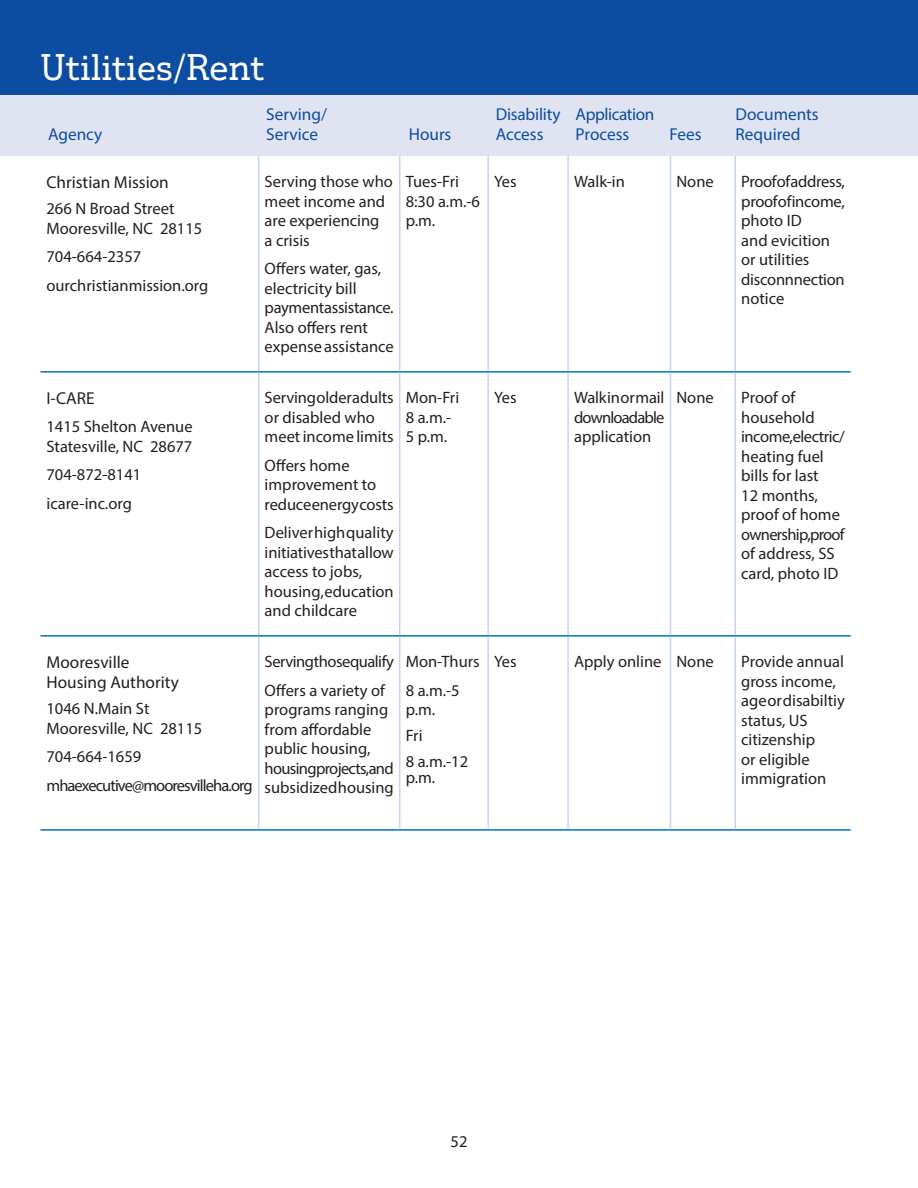
<style>
.page{position:relative;width:918px;height:1188px;background:#fff}
.page>*{position:absolute;margin:0;border:0;box-sizing:border-box;transform-origin:0 0}
.t1{font:36px "Justus Pro";color:#fff}
.t2{font:17.25px/19.5px "Myriad Pro";color:#0d4da1}
.table_text{font:17.25px/20.2px "Myriad Pro";color:#231f20}
.t3{font:17.25px/19.5px "Myriad Pro";letter-spacing:-.025em;color:#0d4da1}
.table_text-2{font:16.5px/19.5px "Myriad Pro";color:#231f20}
.table_text-3{font:16.5px "Myriad Pro";letter-spacing:-.055em;color:#231f20}
.table_text-4{font:16.5px "Myriad Pro";letter-spacing:-.03em;color:#231f20}
</style>
<div class="page">
<div style="left:0;top:94px;width:918px;height:62px;background:#e0e4f2"></div>
<div style="left:0;top:0;width:918px;height:94px;background:#0d4da1"></div>
<hr style="left:258px;top:156px;width:1px;height:215px;background:#c6d5ed">
<hr style="left:399px;top:156px;width:1px;height:215px;background:#c6d5ed">
<hr style="left:487px;top:156px;width:2px;height:215px;background:#c6d5ed">
<hr style="left:567px;top:156px;width:2px;height:215px;background:#c6d5ed">
<hr style="left:670px;top:156px;width:1px;height:215px;background:#c6d5ed">
<hr style="left:735px;top:156px;width:1px;height:215px;background:#c6d5ed">
<hr style="left:258px;top:373px;width:1px;height:262px;background:#c6d5ed">
<hr style="left:399px;top:373px;width:1px;height:262px;background:#c6d5ed">
<hr style="left:487px;top:373px;width:2px;height:262px;background:#c6d5ed">
<hr style="left:567px;top:373px;width:2px;height:262px;background:#c6d5ed">
<hr style="left:670px;top:373px;width:1px;height:262px;background:#c6d5ed">
<hr style="left:735px;top:373px;width:1px;height:262px;background:#c6d5ed">
<hr style="left:258px;top:637px;width:1px;height:192px;background:#c6d5ed">
<hr style="left:399px;top:637px;width:1px;height:192px;background:#c6d5ed">
<hr style="left:487px;top:637px;width:2px;height:192px;background:#c6d5ed">
<hr style="left:567px;top:637px;width:2px;height:192px;background:#c6d5ed">
<hr style="left:670px;top:637px;width:1px;height:192px;background:#c6d5ed">
<hr style="left:735px;top:637px;width:1px;height:192px;background:#c6d5ed">
<hr style="left:40px;top:371px;width:219px;height:2px;background:#0072bc">
<hr style="left:259px;top:371px;width:141px;height:2px;background:#0072bc">
<hr style="left:400px;top:371px;width:88px;height:2px;background:#0072bc">
<hr style="left:488px;top:371px;width:80px;height:2px;background:#0072bc">
<hr style="left:568px;top:371px;width:102px;height:2px;background:#0072bc">
<hr style="left:670px;top:371px;width:65px;height:2px;background:#0072bc">
<hr style="left:735px;top:371px;width:116px;height:2px;background:#0072bc">
<hr style="left:40px;top:635px;width:219px;height:2px;background:#0072bc">
<hr style="left:259px;top:635px;width:141px;height:2px;background:#0072bc">
<hr style="left:400px;top:635px;width:88px;height:2px;background:#0072bc">
<hr style="left:488px;top:635px;width:80px;height:2px;background:#0072bc">
<hr style="left:568px;top:635px;width:102px;height:2px;background:#0072bc">
<hr style="left:670px;top:635px;width:65px;height:2px;background:#0072bc">
<hr style="left:735px;top:635px;width:116px;height:2px;background:#0072bc">
<hr style="left:40px;top:829px;width:219px;height:2px;background:#0072bc">
<hr style="left:259px;top:829px;width:141px;height:2px;background:#0072bc">
<hr style="left:400px;top:829px;width:88px;height:2px;background:#0072bc">
<hr style="left:488px;top:829px;width:80px;height:2px;background:#0072bc">
<hr style="left:568px;top:829px;width:102px;height:2px;background:#0072bc">
<hr style="left:670px;top:829px;width:65px;height:2px;background:#0072bc">
<hr style="left:735px;top:829px;width:116px;height:2px;background:#0072bc">
<p class="t1" style="left:40px;top:45px;width:226px">Utilities/Rent</p>
<p class="t2" style="left:48px;top:125px;width:56px">Agency</p>
<p class="t2" style="left:266px;top:105px;width:62px">Serving/</p>
<p class="t2" style="left:266px;top:124px;width:53px">Service</p>
<p class="t2" style="left:409px;top:124px;width:44px">Hours</p>
<p class="t2" style="left:496px;top:105px;width:66px">Disability<br>Access</p>
<p class="t3" style="left:576px;top:105px;width:80px">Application<br>Process</p>
<p class="t2" style="left:670px;top:124px;width:33px">Fees</p>
<p class="t2" style="left:735px;top:105px;width:85px">Documents<br>Required</p>
<p class="table_text" style="left:46px;top:172px;width:124px">Christian Mission</p>
<p class="table_text-2" style="left:46px;top:198px;width:157px">266 N Broad Street<br>Mooresville, NC 28115</p>
<p class="table_text-2" style="left:46px;top:247px;width:96px">704-664-2357</p>
<p class="table_text-2" style="left:46px;top:275px;width:163px">ourchristianmission.org</p>
<p class="table_text" style="left:46px;top:387px;width:50px">I-CARE</p>
<p class="table_text-2" style="left:46px;top:417px;width:148px">1415 Shelton Avenue<br>Statesville, NC 28677</p>
<p class="table_text-2" style="left:46px;top:465px;width:96px">704-872-8141</p>
<p class="table_text-2" style="left:46px;top:494px;width:87px">icare-inc.org</p>
<p class="table_text-2" style="left:265px;top:172px;width:130px">Serving those who meet income and are experiencing<br>a crisis</p>
<p class="table_text-2" style="left:265px;top:259px;width:131px">Offers water, gas, electricity bill payment assistance.<br>Also offers rent expense assistance</p>
<p class="table_text-2" style="left:406px;top:172px;width:76px">Tues-Fri<br>8:30 a.m.-6 p.m.</p>
<p class="table_text-2" style="left:494px;top:172px;width:24px">Yes</p>
<p class="table_text-2" style="left:574px;top:172px;width:52px">Walk-in</p>
<p class="table_text-2" style="left:676px;top:172px;width:39px">None</p>
<p class="table_text-2" style="left:741px;top:172px;width:105px">Proof of address, proof of income, photo ID<br>and evicition or utilities disconnnection notice</p>
<p class="table_text-2" style="left:265px;top:388px;width:131px">Serving older adults or disabled who meet income limits</p>
<p class="table_text-2" style="left:265px;top:455px;width:131px">Offers home improvement to reduce energy costs</p>
<p class="table_text-2" style="left:265px;top:523px;width:131px">Deliver high quality initiatives that allow access to jobs, housing, education and childcare</p>
<p class="table_text-2" style="left:406px;top:388px;width:55px">Mon-Fri<br>8 a.m.-<br>5 p.m.</p>
<p class="table_text-2" style="left:494px;top:388px;width:24px">Yes</p>
<p class="table_text-2" style="left:574px;top:388px;width:92px;text-align:justify">Walk in or mail downloadable application</p>
<p class="table_text-2" style="left:676px;top:388px;width:39px">None</p>
<p class="table_text-2" style="left:741px;top:388px;width:105px">Proof of household income, electric/ heating fuel bills for last<br>12 months, proof of home ownership, proof of address, SS card, photo ID</p>
<p class="table_text" style="left:46px;top:651px;width:134px">Mooresville<br>Housing Authority</p>
<p class="table_text-2" style="left:46px;top:699px;width:157px">1046 N.Main St<br>Mooresville, NC 28115</p>
<p class="table_text-2" style="left:46px;top:747px;width:96px">704-664-1659</p>
<p class="table_text-3" style="left:46px;top:775px;width:208px">mhaexecutive@mooresvilleha.org</p>
<p class="table_text-4" style="left:265px;top:651px;width:131px">Serving those qualify</p>
<p class="table_text-2" style="left:265px;top:680px;width:131px">Offers a variety of programs ranging from affordable public housing, housing projects,and subsidized housing</p>
<p class="table_text-2" style="left:406px;top:652px;width:76px">Mon-Thurs</p>
<p class="table_text-2" style="left:406px;top:680px;width:56px">8 a.m.-5 p.m.</p>
<p class="table_text-2" style="left:406px;top:725px;width:18px">Fri</p>
<p class="table_text-2" style="left:406px;top:753px;width:64px;line-height:16.5px">8 a.m.-12 p.m.</p>
<p class="table_text-2" style="left:494px;top:652px;width:24px">Yes</p>
<p class="table_text-2" style="left:574px;top:652px;width:89px">Apply online</p>
<p class="table_text-2" style="left:676px;top:652px;width:39px">None</p>
<p class="table_text-2" style="left:741px;top:652px;width:105px">Provide annual gross income, age or disabiltiy status, US citizenship<br>or eligible immigration</p>
<p class="table_text-2" style="left:451px;top:1132px;width:18px">52</p>
</div>
